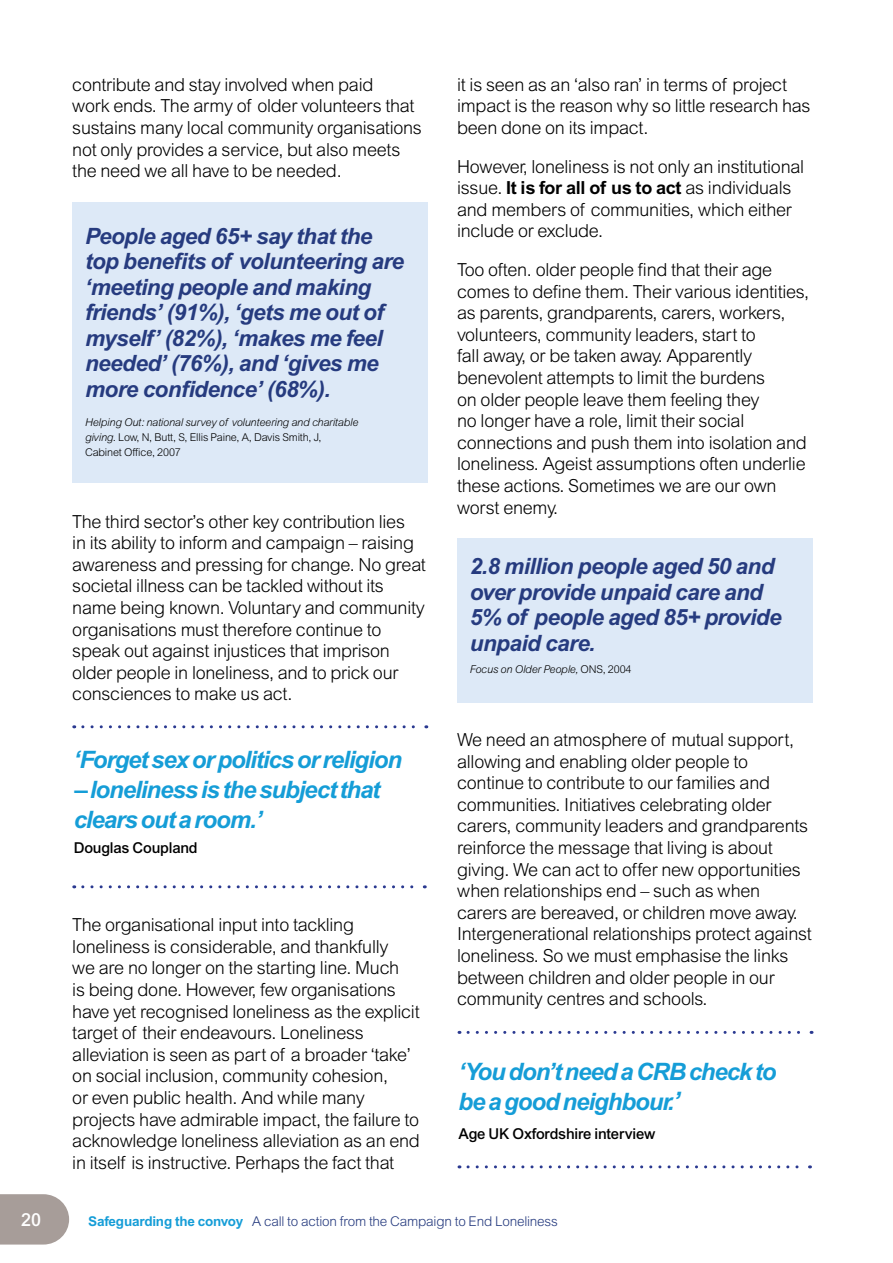
<style>
.page{position:relative;width:893px;height:1263px;background:#fff}
.page>*{position:absolute;margin:0;border:0;box-sizing:border-box;transform-origin:0 0}
.t1{font:italic 700 24px/30px "Arial";letter-spacing:-.04em;color:#159dd7}
.t2{font:italic 700 22.5px/25.5px "Arial";letter-spacing:-.025em;color:#263b7f}
.t3{font:300 18px/21.6px "Arial";letter-spacing:-.015em;color:#000}
.t4{font:500 18px "Arial";color:#fff}
.t5{font:500 15px "Arial";letter-spacing:-.015em;color:#000}
.t6{font:300 13.5px "Arial";letter-spacing:-.015em;color:#263b7f}
.t7{font:italic 300 10.8px/15px "Arial";letter-spacing:-.015em;color:#000}
.s1{font-style:normal}
.s2{font-weight:700}
.s3{font-size:25.5px}
.s4{font-weight:700;color:#159dd7}
</style>
<div class="page">
<svg style="left:0;top:1194px;width:69px;height:50px;background:#aea4a1"></svg>
<div style="left:72px;top:202px;width:355px;height:281px;background:#dde9f7"></div>
<svg style="left:83px;top:725px;width:344px;height:3px"></svg>
<svg style="left:83px;top:885px;width:342px;height:3px"></svg>
<div style="left:457px;top:538px;width:355px;height:165px;background:#dde9f7"></div>
<svg style="left:468px;top:1031px;width:344px;height:3px"></svg>
<svg style="left:468px;top:1165px;width:342px;height:3px"></svg>
<p class="t3" style="left:72px;top:74px;width:351px">contribute and stay involved when paid<br>work ends. The army of older volunteers that sustains many local community organisations not only provides a service, but also meets the need we all have to be needed.</p>
<p class="t2" style="left:85px;top:223px;width:321px">People aged 65+ say that the top benefits of volunteering are ‘meeting people and making friends’ (91%), ‘gets me out of myself’ (82%), ‘makes me feel needed’ (76%), and ‘gives me more confidence’ (68%).</p>
<p class="t7" style="left:85px;top:415px;width:275px">Helping Out: national survey of volunteering and charitable giving. <span class="s1">Low, N, Butt, S, Ellis Paine, A, Davis Smith, J,<br>Cabinet Office, 2007</span></p>
<p class="t3" style="left:72px;top:510px;width:355px">The third sector’s other key contribution lies<br>in its ability to inform and campaign – raising awareness and pressing for change. No great societal illness can be tackled without its name being known. Voluntary and community organisations must therefore continue to speak out against injustices that imprison older people in loneliness, and to prick our consciences to make us act.</p>
<h1 class="t1" style="left:74px;top:745px;width:330px">‘Forget sex or politics or religion</h1>
<h1 class="t1" style="left:74px;top:775px;width:308px">– loneliness is the subject that clears out a room.’</h1>
<p class="t5" style="left:74px;top:839px;width:125px">Douglas Coupland</p>
<p class="t3" style="left:72px;top:914px;width:349px">The organisational input into tackling loneliness is considerable, and thankfully<br>we are no longer on the starting line. Much<br>is being done. However, few organisations have yet recognised loneliness as the explicit target of their endeavours. Loneliness alleviation is seen as part of a broader ‘take’ on social inclusion, community cohesion,<br>or even public health. And while many projects have admirable impact, the failure to acknowledge loneliness alleviation as an end in itself is instructive. Perhaps the fact that</p>
<p class="t3" style="left:457px;top:74px;width:355px">it is seen as an ‘also ran’ in terms of project impact is the reason why so little research has been done on its impact.</p>
<p class="t3" style="left:457px;top:155px;width:349px">However, loneliness is not only an institutional issue. <span class="s2">It is for all of us to act</span> as individuals and members of communities, which either include or exclude.</p>
<p class="t3" style="left:457px;top:259px;width:354px">Too often. older people find that their age comes to define them. Their various identities, as parents, grandparents, carers, workers, volunteers, community leaders, start to<br>fall away, or be taken away. Apparently benevolent attempts to limit the burdens<br>on older people leave them feeling they<br>no longer have a role, limit their social connections and push them into isolation and loneliness. Ageist assumptions often underlie these actions. Sometimes we are our own worst enemy.</p>
<p class="t2" style="left:470px;top:553px;width:313px">2.8 million people aged 50 and over provide unpaid care and<br>5% of people aged 85+ provide unpaid care.</p>
<p class="t7" style="left:470px;top:662px;width:163px">Focus on Older People, <span class="s1">ONS, 2004</span></p>
<p class="t3" style="left:457px;top:729px;width:356px">We need an atmosphere of mutual support, allowing and enabling older people to continue to contribute to our families and communities. Initiatives celebrating older carers, community leaders and grandparents reinforce the message that living is about giving. We can act to offer new opportunities when relationships end – such as when carers are bereaved, or children move away.<br>Intergenerational relationships protect against loneliness. So we must emphasise the links between children and older people in our community centres and schools.</p>
<h1 class="t1" style="left:459px;top:1056px;width:319px">‘You don’t need a CRB check to be a good neighbour.<span class="s3">’</span></h1>
<p class="t5" style="left:459px;top:1125px;width:198px">Age UK Oxfordshire interview</p>
<p class="t4" style="left:21px;top:1209px;width:21px">20</p>
<p class="t6" style="left:88px;top:1213px;width:471px"><span class="s4">Safeguarding the convoy</span> A call to action from the Campaign to End Loneliness</p>
</div>
